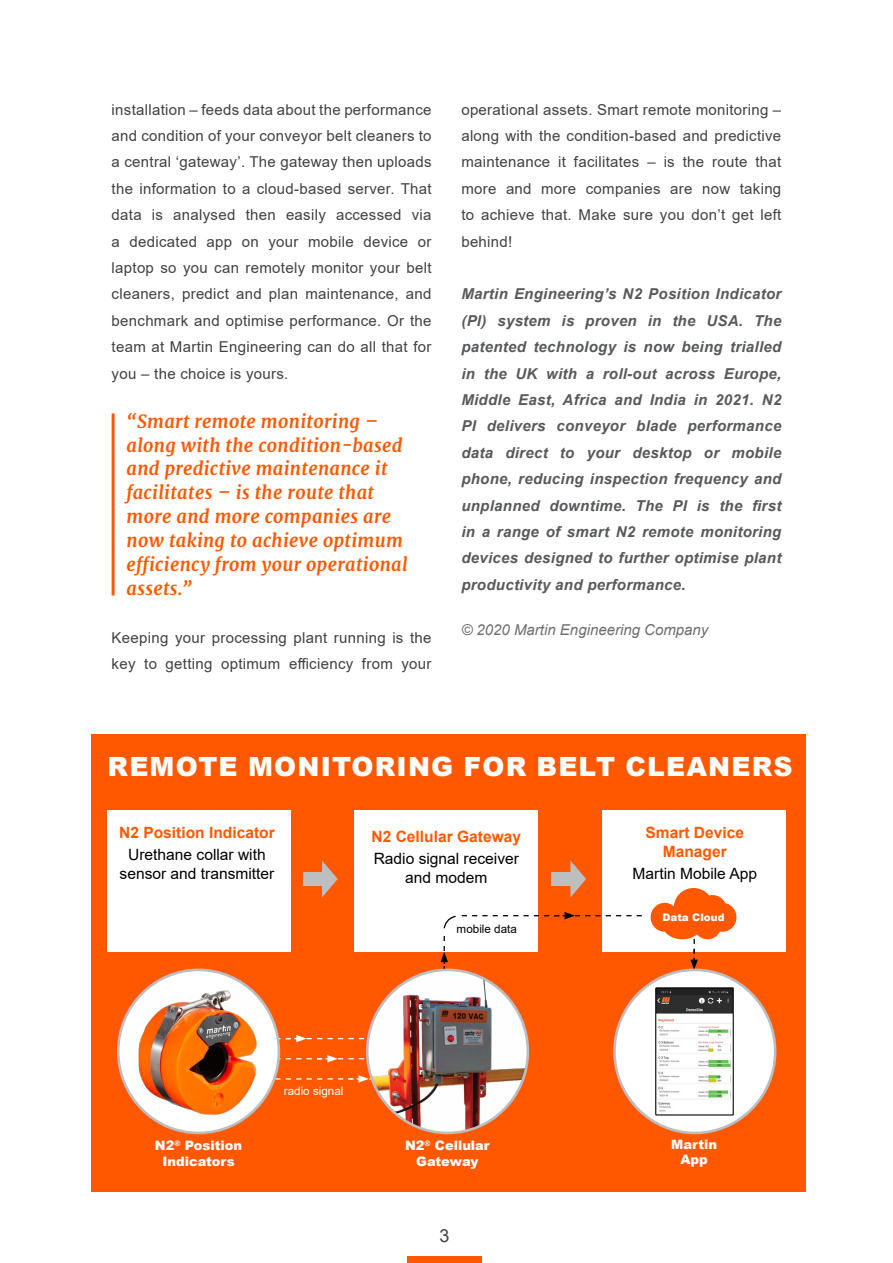
<style>
.page{position:relative;width:893px;height:1263px;background:#fff}
.page>*{position:absolute;margin:0;border:0;box-sizing:border-box;transform-origin:0 0}
.t1{font:900 26.4px "Arial";letter-spacing:.045em;color:#fff}
.t2{font:italic 700 18px/24px "Merriweather";letter-spacing:.02em;color:#ff5800}
.t3{font:18px "Arial";color:#414042}
.t4{font:15.6px/18.6px "Arial";color:#000;text-align:center}
.t5{font:700 15.6px/18.6px "Arial";color:#ff5900;text-align:center}
.t6{font:700 15.6px "Arial";color:#ff5800}
.t7{font:15px/26.4px "Arial";letter-spacing:.02em;color:#414042;text-align:justify}
.t8{font:italic 700 15px/26.4px "Arial";letter-spacing:.02em;color:#58595b;text-align:justify}
.t9{font:italic 15px "Arial";color:#6d6e71}
.t10{font:900 12.9px/15.6px "Arial";color:#fff;text-align:center}
.t11{font:11.7px "Arial";color:#fff}
.t12{font:11.7px "Arial";color:#000}
.t13{font:900 10.35px "Arial";color:#fff}
</style>
<div class="page">
<div style="left:407px;top:1257px;width:75px;height:6px;background:#ff5800"></div>
<hr style="left:112px;top:413px;width:3px;height:182px;background:#ff5800">
<div style="left:91px;top:734px;width:714px;height:458px;background:#ff5800"></div>
<div style="left:107px;top:810px;width:183px;height:142px;background:#fff"></div>
<div style="left:354px;top:810px;width:184px;height:142px;background:#fff"></div>
<div style="left:602px;top:810px;width:184px;height:142px;background:#fff"></div>
<div style="left:118px;top:970px;width:161px;height:163px;background:#fff;border-radius:50%"></div>
<img style="left:138px;top:990px;width:119px;height:125px">
<svg style="left:192px;top:936px;width:256px;height:146px"></svg>
<img style="left:367px;top:970px;width:161px;height:163px">
<div style="left:366px;top:968px;width:163px;height:166px;border:3px solid #bcbdc0;border-radius:50%"></div>
<svg style="left:649px;top:888px;width:89px;height:96px"></svg>
<svg style="left:443px;top:912px;width:199px;height:17px"></svg>
<div style="left:614px;top:970px;width:161px;height:163px;background:#fff;border-radius:50%"></div>
<div style="left:613px;top:968px;width:163px;height:166px;border:3px solid #bcbdc0;border-radius:50%"></div>
<img style="left:657px;top:989px;width:75px;height:123px">
<div style="left:655px;top:987px;width:79px;height:128px;border:1px solid #000"></div>
<svg style="left:322px;top:860px;width:16px;height:37px"></svg>
<div style="left:303px;top:872px;width:27px;height:14px;background:#bcbec0"></div>
<svg style="left:570px;top:860px;width:16px;height:37px"></svg>
<div style="left:552px;top:872px;width:26px;height:14px;background:#bcbec0"></div>
<p class="t7" style="left:112px;top:96px;width:321px">installation – feeds data about the performance and condition of your conveyor belt cleaners to a central ‘gateway’. The gateway then uploads the information to a cloud-based server. That data is analysed then easily accessed via a dedicated app on your mobile device or laptop so you can remotely monitor your belt cleaners, predict and plan maintenance, and benchmark and optimise performance. Or the team at Martin Engineering can do all that for you – the choice is yours.</p>
<p class="t2" style="left:126px;top:409px;width:283px">“Smart remote monitoring – along with the condition-based and predictive maintenance it facilitates – is the route that more and more companies are now taking to achieve optimum efficiency from your operational assets.”</p>
<p class="t7" style="left:112px;top:624px;width:321px">Keeping your processing plant running is the key to getting optimum efficiency from your</p>
<p class="t7" style="left:461px;top:96px;width:321px">operational assets. Smart remote monitoring – along with the condition-based and predictive maintenance it facilitates – is the route that more and more companies are now taking to achieve that. Make sure you don’t get left behind!</p>
<p class="t8" style="left:461px;top:281px;width:321px">Martin Engineering’s N2 Position Indicator (PI) system is proven in the USA. The patented technology is now being trialled in the UK with a roll-out across Europe, Middle East, Africa and India in 2021. N2<br>PI delivers conveyor blade performance data direct to your desktop or mobile phone, reducing inspection frequency and unplanned downtime. The PI is the first in a range of smart N2 remote monitoring devices designed to further optimise plant productivity and performance.</p>
<p class="t9" style="left:461px;top:620px;width:248px">© 2020 Martin Engineering Company</p>
<h1 class="t1" style="left:108px;top:748px;width:686px">REMOTE MONITORING FOR BELT CLEANERS</h1>
<p class="t6" style="left:119px;top:821px;width:157px">N2 Position Indicator</p>
<p class="t4" style="left:120px;top:845px;width:156px">Urethane collar with sensor and transmitter</p>
<p class="t5" style="left:372px;top:827px;width:151px">N2 Cellular Gateway</p>
<p class="t4" style="left:374px;top:849px;width:147px">Radio signal receiver and modem</p>
<p class="t12" style="left:457px;top:920px;width:62px">mobile data</p>
<p class="t11" style="left:284px;top:1083px;width:61px">radio signal</p>
<p class="t5" style="left:646px;top:823px;width:100px">Smart Device<br>Manager</p>
<p class="t4" style="left:633px;top:864px;width:126px">Martin Mobile App</p>
<p class="t13" style="left:662px;top:910px;width:64px">Data Cloud</p>
<p class="t10" style="left:155px;top:1137px;width:89px">N2<sup>®</sup> Position<br>Indicators</p>
<p class="t10" style="left:405px;top:1137px;width:86px">N2<sup>®</sup> Cellular<br>Gateway</p>
<p class="t10" style="left:671px;top:1136px;width:48px">Martin<br>App</p>
<p class="t3" style="left:440px;top:1223px;width:12px">3</p>
</div>
